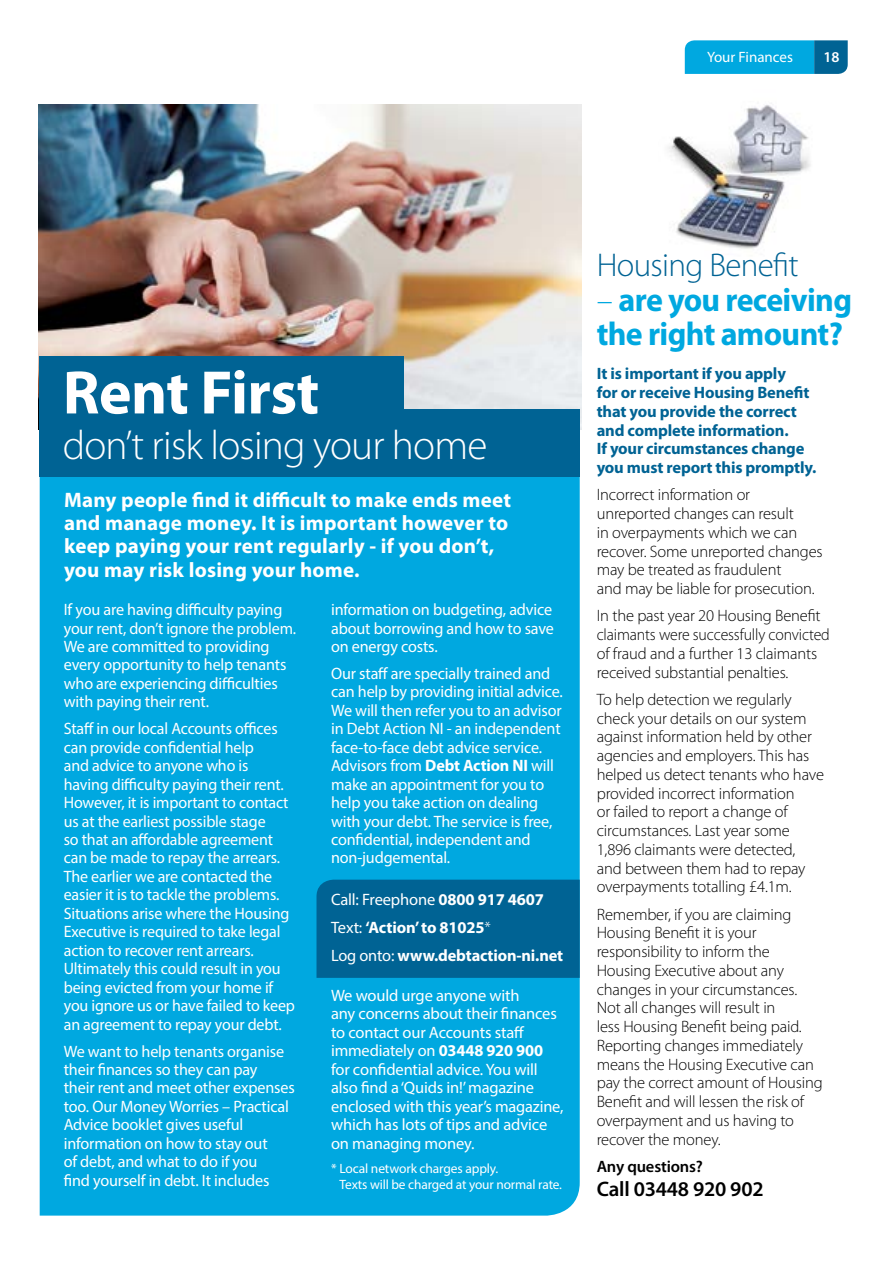
<style>
.page{position:relative;width:893px;height:1263px;background:#fff}
.page>*{position:absolute;margin:0;border:0;box-sizing:border-box;transform-origin:0 0}
.t1{font:700 61.95px "Myriad Pro";letter-spacing:-.01em;color:#fff}
.t2{font:300 41.25px "Myriad Pro";letter-spacing:-.02em;color:#fff}
.t3{font:700 33px/34.5px "Myriad Pro";letter-spacing:-.02em;color:#00a8e0}
.t4{font:300 33px "Myriad Pro";letter-spacing:-.02em;color:#006394}
.t5{font:700 21px/23.2px "Myriad Pro";letter-spacing:.01em;color:#fff}
.t6{font:600 21px "Myriad Pro";letter-spacing:-.01em;color:#000}
.t7{font:16.5px/18.5px "Myriad Pro";letter-spacing:-.01em;color:#fff}
.t8{font:300 16.5px/18.8px "Myriad Pro";letter-spacing:-.01em;color:#000}
.t9{font:700 16.5px/18.8px "Myriad Pro";letter-spacing:-.01em;color:#006394}
.t10{font:700 16.5px/28.3px "Myriad Pro";letter-spacing:-.01em;color:#fff}
.t11{font:600 16.5px "Myriad Pro";letter-spacing:-.01em;color:#000}
.t12{font:15px "Myriad Pro";color:#fff}
.t13{font:600 15px "Myriad Pro";color:#fff}
.t14{font:13.5px/16.2px "Myriad Pro";letter-spacing:-.01em;color:#fff}
.s1{font-weight:700}
.s2{font-weight:400}
.s3{font-weight:300}
</style>
<div class="page">
<img style="left:668px;top:105px;width:143px;height:144px">
<div style="left:40px;top:476px;width:540px;height:739px;background:#00a8e0"></div>
<img style="left:38px;top:105px;width:543px;height:325px">
<div style="left:40px;top:356px;width:364px;height:67px;background:#006394"></div>
<div style="left:40px;top:409px;width:540px;height:67px;background:#006394"></div>
<svg style="left:685px;top:40px;width:163px;height:34px;background:#059cd1"></svg>
<div style="left:316px;top:880px;width:264px;height:98px;background:#006394"></div>
<p class="t12" style="left:707px;top:48px;width:87px">Your Finances</p>
<p class="t13" style="left:823px;top:47px;width:18px">18</p>
<p class="t1" style="left:63px;top:352px;width:258px">Rent First</p>
<p class="t2" style="left:63px;top:420px;width:426px">don’t risk losing your home</p>
<p class="t5" style="left:64px;top:488px;width:449px">Many people find it difficult to make ends meet and manage money. It is important however to keep paying your rent regularly - if you don’t, you may risk losing your home.</p>
<p class="t7" style="left:64px;top:600px;width:234px">If you are having difficulty paying your rent, don’t ignore the problem.<br>We are committed to providing every opportunity to help tenants who are experiencing difficulties with paying their rent.</p>
<p class="t7" style="left:64px;top:719px;width:233px">Staff in our local Accounts offices can provide confidential help<br>and advice to anyone who is having difficulty paying their rent.<br>However, it is important to contact us at the earliest possible stage<br>so that an affordable agreement can be made to repay the arrears.<br>The earlier we are contacted the easier it is to tackle the problems.<br>Situations arise where the Housing Executive is required to take legal action to recover rent arrears.<br>Ultimately this could result in you being evicted from your home if you ignore us or have failed to keep an agreement to repay your debt.</p>
<p class="t7" style="left:64px;top:1041px;width:233px">We want to help tenants organise their finances so they can pay<br>their rent and meet other expenses too. Our Money Worries – Practical<br>Advice booklet gives useful information on how to stay out<br>of debt, and what to do if you<br>find yourself in debt. It includes</p>
<p class="t7" style="left:331px;top:600px;width:224px;text-align:justify">information on budgeting, advice about borrowing and how to save on energy costs.</p>
<p class="t7" style="left:331px;top:664px;width:233px">Our staff are specially trained and can help by providing initial advice.<br>We will then refer you to an advisor in Debt Action NI - an independent face-to-face debt advice service.<br>Advisors from <span class="s1">Debt Action NI</span> will make an appointment for you to help you take action on dealing with your debt. The service is free, confidential, independent and non-judgemental.</p>
<p class="t10" style="left:331px;top:884px;width:234px"><span class="s2">Call: Freephone</span> 0800 917 4607<br><span class="s2">Text:</span> ‘Action’ to 81025<span class="s3">*<br></span><span class="s2">Log onto:</span> www.debtaction-ni.net</p>
<p class="t7" style="left:331px;top:986px;width:234px">We would urge anyone with<br>any concerns about their finances to contact our Accounts staff immediately on <span class="s1">03448 920 900 </span>for confidential advice. You will also find a ‘Quids in!’ magazine enclosed with this year’s magazine, which has lots of tips and advice on managing money.</p>
<p class="t14" style="left:340px;top:1160px;width:224px;text-indent:-9px">* Local network charges apply.<br>Texts will be charged at your normal rate.</p>
<h1 class="t4" style="left:597px;top:246px;width:203px">Housing Benefit</h1>
<h1 class="t3" style="left:597px;top:281px;width:257px"><span class="s3">–</span> are you receiving the right amount?</h1>
<p class="t9" style="left:597px;top:364px;width:221px">It is important if you apply<br>for or receive Housing Benefit that you provide the correct and complete information.<br>If your circumstances change you must report this promptly.</p>
<p class="t8" style="left:597px;top:485px;width:227px">Incorrect information or unreported changes can result<br>in overpayments which we can recover. Some unreported changes may be treated as fraudulent<br>and may be liable for prosecution.</p>
<p class="t8" style="left:597px;top:606px;width:235px">In the past year 20 Housing Benefit claimants were successfully convicted of fraud and a further 13 claimants received substantial penalties.</p>
<p class="t8" style="left:597px;top:690px;width:229px">To help detection we regularly check your details on our system against information held by other agencies and employers. This has helped us detect tenants who have provided incorrect information<br>or failed to report a change of circumstances. Last year some<br>1,896 claimants were detected, and between them had to repay overpayments totalling £4.1m.</p>
<p class="t8" style="left:597px;top:905px;width:227px">Remember, if you are claiming<br>Housing Benefit it is your responsibility to inform the<br>Housing Executive about any changes in your circumstances.<br>Not all changes will result in<br>less Housing Benefit being paid.<br>Reporting changes immediately means the Housing Executive can pay the correct amount of Housing<br>Benefit and will lessen the risk of overpayment and us having to recover the money.</p>
<p class="t11" style="left:597px;top:1156px;width:108px">Any questions?</p>
<p class="t6" style="left:597px;top:1175px;width:168px">Call 03448 920 902</p>
</div>
